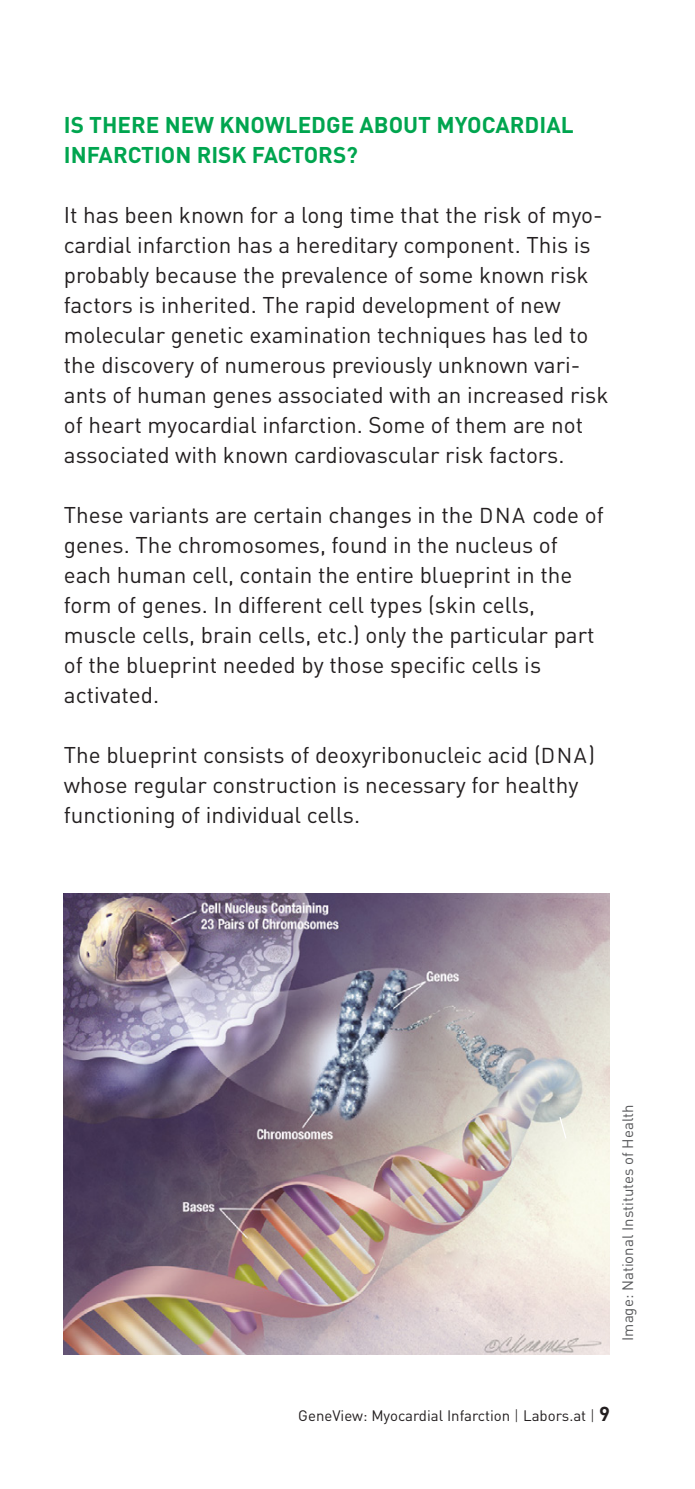
<style>
.page{position:relative;width:695px;height:1489px;background:#fff}
.page>*{position:absolute;margin:0;border:0;box-sizing:border-box;transform-origin:0 0}
.copy{font:22.5px/30px "DIN";color:#231f20}
.Zwischentitel_1_-_ne{font:700 22.5px/30px "DIN";color:#00a54f}
.t1{font:15px "DIN";color:#231f20}
.credit{font:15px "DIN";color:#57585a}
.s1{font-size:21.25px}
.s2{font-weight:300}
.s3{font-weight:700;font-size:20px}
</style>
<div class="page">
<img style="left:64px;top:893px;width:545px;height:461px">
<svg style="left:558px;top:1115px;width:9px;height:24px"></svg>
<p class="Zwischentitel_1_-_ne" style="left:64px;top:108px;width:511px">IS THERE NEW KNOWLEDGE ABOUT MYOCARDIAL<br>INFARCTION RISK FACTORS?</p>
<p class="copy" style="left:64px;top:199px;width:546px">It has been known for a long time that the risk of myo&shy;cardial infarction has a hereditary component. This is probably because the prevalence of some known risk factors is inherited. The rapid development of new molecular genetic examination techniques has led to the discovery of numerous previously unknown vari&shy;ants of human genes associated with an increased risk of heart myocardial infarction. Some of them are not associated with known cardiovascular risk factors.</p>
<p class="copy" style="left:64px;top:499px;width:541px">These variants are certain changes in the <span class="s1">DNA</span> code of genes. The chromosomes, found in the nucleus of each human cell, contain the entire blueprint in the form of genes. In different cell types (skin cells, muscle cells, brain cells, etc.) only the particular part of the blueprint needed by those specific cells is activated.</p>
<p class="copy" style="left:64px;top:739px;width:532px">The blueprint consists of deoxyribonucleic acid (<span class="s1">DNA</span>) whose regular construction is necessary for healthy functioning of individual cells.</p>
<p class="credit" style="left:618px;top:1340px;width:238px;rotate:-90deg">Image: National Institutes of Health</p>
<p class="t1" style="left:298px;top:1405px;width:313px">GeneView: Myocardial Infarction <span class="s2">|</span> Labors.at <span class="s2">|</span> <span class="s3">9</span></p>
</div>
